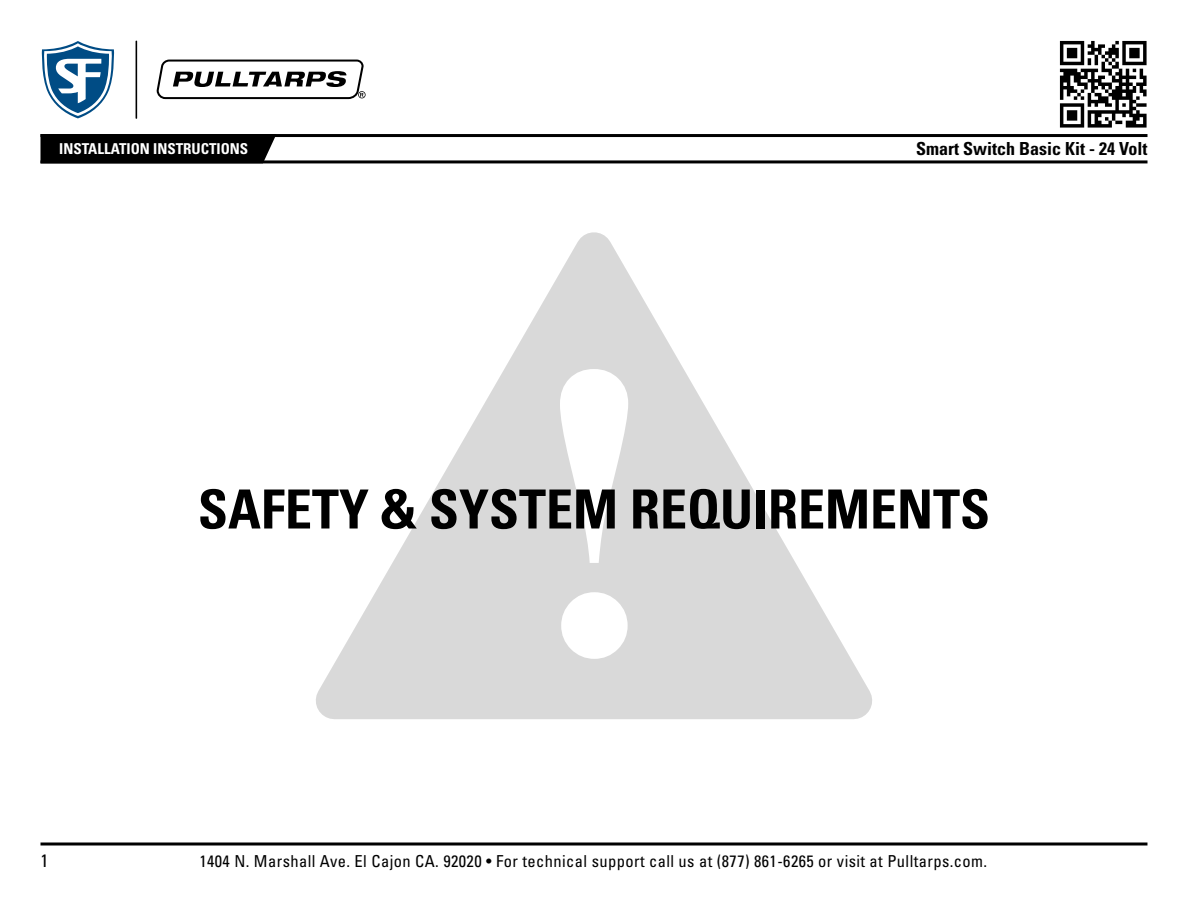
<style>
.page{position:relative;width:1188px;height:918px;background:#fff}
.page>*{position:absolute;margin:0;border:0;box-sizing:border-box;transform-origin:0 0}
.t1{font:700 condensed 54px "Univers LT Std";color:#000}
.t2{font:700 condensed 18px "Univers LT Std";color:#000}
.t3{font:condensed 18px "Univers LT Std";color:#000}
.t4{font:condensed 16.5px "Univers LT Std";letter-spacing:.025em;color:#000}
.t5{font:700 condensed 15px "Univers LT Std";color:#fff}
</style>
<div class="page">
<img style="left:1059px;top:40px;width:88px;height:88px">
<hr style="left:40px;top:134px;width:1108px;height:3px;background:#000">
<hr style="left:40px;top:160px;width:1108px;height:3px;background:#000">
<div style="left:40px;top:134px;width:236px;height:29px;background:#000"></div>
<hr style="left:40px;top:843px;width:1107px;height:3px;background:#000">
<svg style="left:41px;top:41px;width:74px;height:77px"></svg>
<hr style="left:136px;top:41px;width:1px;height:78px;background:#000">
<svg style="left:157px;top:60px;width:209px;height:39px"></svg>
<svg style="left:316px;top:232px;width:556px;height:487px"></svg>
<svg style="left:560px;top:369px;width:68px;height:290px"></svg>
<p class="t5" style="left:59px;top:140px;width:191px">INSTALLATION INSTRUCTIONS</p>
<p class="t2" style="left:916px;top:138px;width:233px">Smart Switch Basic Kit - 24 Volt</p>
<p class="t3" style="left:40px;top:850px;width:9px">1</p>
<h1 class="t1" style="left:198px;top:476px;width:794px">SAFETY &amp; SYSTEM REQUIREMENTS</h1>
<p class="t4" style="left:199px;top:851px;width:789px">1404 N. Marshall Ave. El Cajon CA. 92020 • For technical support call us at (877) 861-6265 or visit at Pulltarps.com.</p>
</div>
